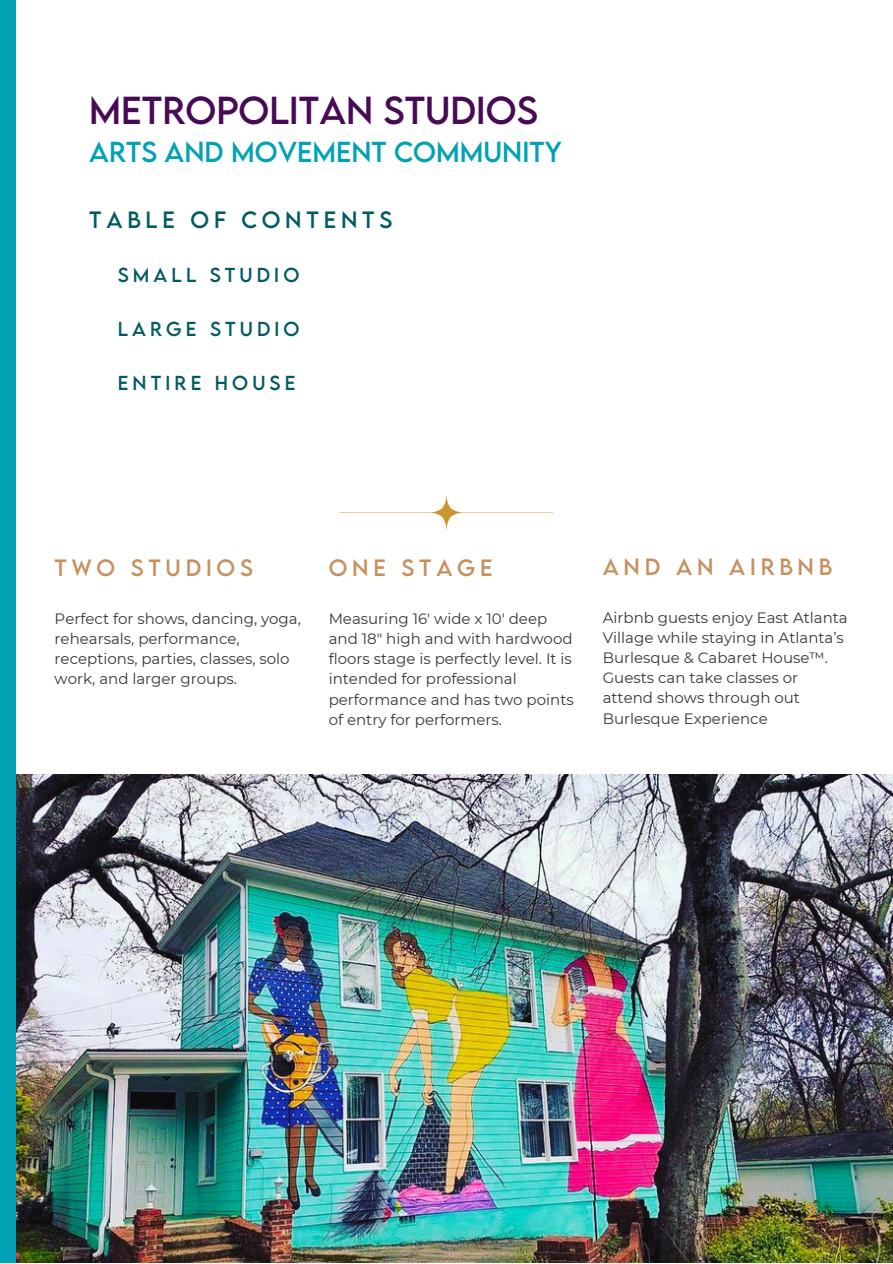
<style>
.page{position:relative;width:893px;height:1264px;background:#fff}
.page>*{position:absolute;margin:0;border:0;box-sizing:border-box;transform-origin:0 0}
.t1{font:34.65px "LEMONMILK";color:#480a55}
.t2{font:25.65px "LEMONMILK";letter-spacing:.15em;color:#00a2b3}
.t3{font:21px "LEMONMILK";letter-spacing:.225em;color:#c6915f}
.t4{font:21px "LEMONMILK";letter-spacing:.225em;color:#025b60}
.t5{font:21px "LEMONMILK";color:#ca9831}
.t6{font:18px "LEMONMILK";letter-spacing:.225em;color:#025b60}
.t7{font:15px/20.2px "Montserrat";color:#373737}
</style>
<div class="page">
<img style="left:15px;top:774px;width:877px;height:488px">
<div style="left:0;top:0;width:15px;height:1262px;background:#00a2b3"></div>
<svg style="left:340px;top:495px;width:213px;height:34px"></svg>
<h1 class="t1" style="left:89px;top:86px;width:450px">METROPOLITAN STUDIOS</h1>
<h2 class="t2" style="left:89px;top:134px;width:473px">ARTS AND MOVEMENT COMMUNITY</h2>
<h3 class="t4" style="left:89px;top:205px;width:304px">TABLE OF CONTENTS</h3>
<p class="t6" style="left:118px;top:263px;width:183px">SMALL STUDIO</p>
<p class="t6" style="left:118px;top:317px;width:183px">LARGE STUDIO</p>
<p class="t6" style="left:118px;top:371px;width:179px">ENTIRE HOUSE</p>
<h3 class="t3" style="left:55px;top:553px;width:200px">TWO STUDIOS</h3>
<p class="t7" style="left:55px;top:608px;width:248px">Perfect for shows, dancing, yoga, rehearsals, performance, receptions, parties, classes, solo work, and larger groups.</p>
<h3 class="t3" style="left:328px;top:553px;width:165px">ONE STAGE</h3>
<p class="t7" style="left:328px;top:608px;width:246px">Measuring 16' wide x 10' deep and 18" high and with hardwood floors stage is perfectly level. It is intended for professional performance and has two points of entry for performers.</p>
<h3 class="t3" style="left:602px;top:552px;width:231px">AND AN AIRBNB</h3>
<p class="t7" style="left:602px;top:607px;width:246px">Airbnb guests enjoy East Atlanta<br>Village while staying in Atlanta’s<br>Burlesque &amp; Cabaret House™.<br>Guests can take classes or attend shows through out<br>Burlesque Experience</p>
<h3 class="t5" style="left:803px;top:1197px;width:15px">2</h3>
</div>
